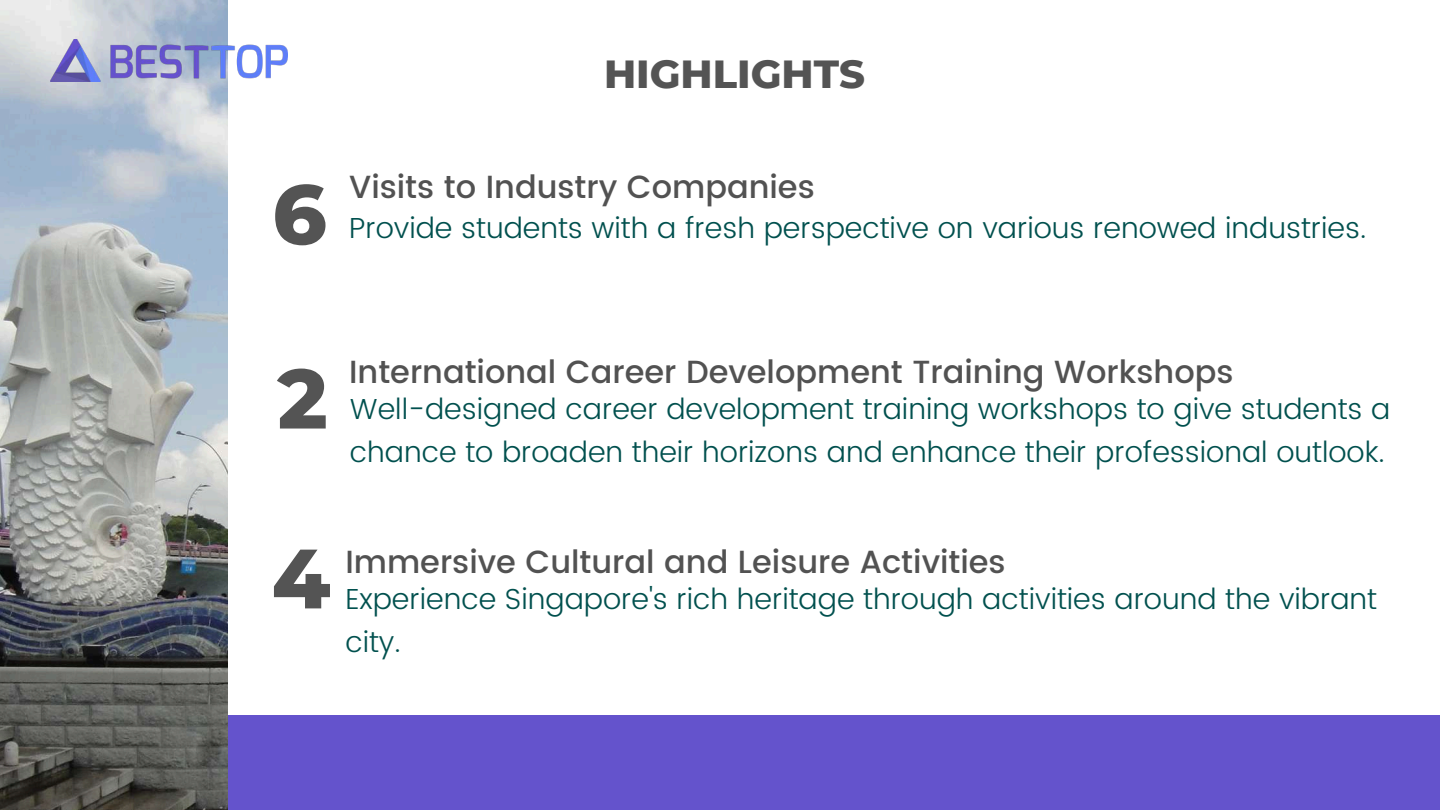
<style>
.page{position:relative;width:1440px;height:810px;background:#fff}
.page>*{position:absolute;margin:0;border:0;box-sizing:border-box;transform-origin:0 0}
.t1{font:800 84px "Montserrat";color:#545454}
.t2{font:800 40px "Montserrat";color:#545454}
.t3{font:500 32px "Poppins";color:#525252}
.t4{font:300 29px/42.8px "Poppins";color:#01504e}
</style>
<div class="page">
<div style="left:0;top:715px;width:1440px;height:95px;background:#6453cc"></div>
<img style="left:0;top:0;width:227px;height:810px">
<img style="left:51px;top:40px;width:236px;height:41px">
<h2 class="t2" style="left:604px;top:50px;width:263px">HIGHLIGHTS</h2>
<h1 class="t1" style="left:272px;top:163px;width:56px">6</h1>
<p class="t3" style="left:349px;top:168px;width:467px">Visits to Industry Companies</p>
<p class="t4" style="left:349px;top:206px;width:1019px">Provide students with a fresh perspective on various renowed industries.</p>
<h1 class="t1" style="left:277px;top:347px;width:52px">2</h1>
<p class="t3" style="left:349px;top:354px;width:886px">International Career Development Training Workshops</p>
<p class="t4" style="left:350px;top:387px;width:1042px">Well-designed career development training workshops to give students a chance to broaden their horizons and enhance their professional outlook.</p>
<h1 class="t1" style="left:272px;top:527px;width:60px">4</h1>
<p class="t3" style="left:345px;top:543px;width:662px">Immersive Cultural and Leisure Activities</p>
<p class="t4" style="left:345px;top:578px;width:1033px">Experience Singapore's rich heritage through activities around the vibrant city.</p>
</div>
